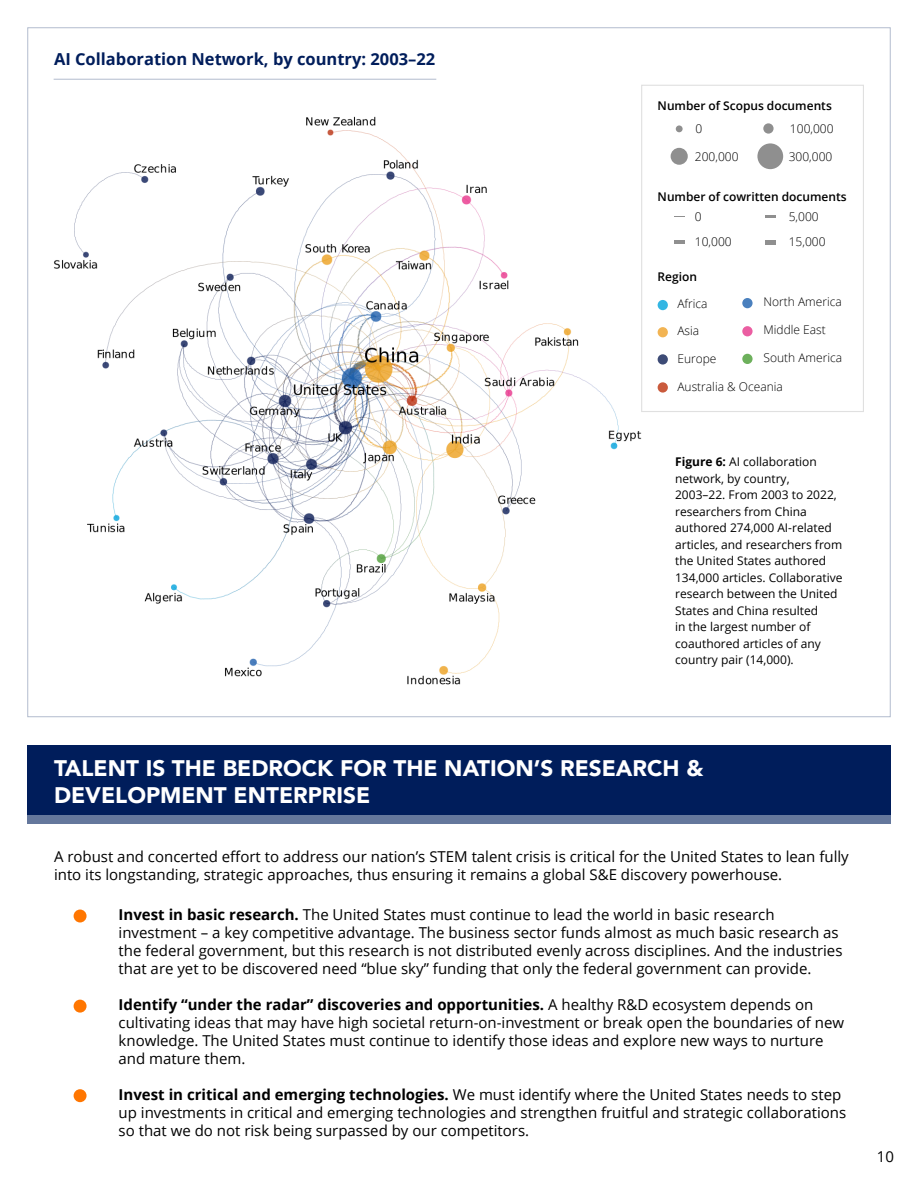
<style>
.page{position:relative;width:918px;height:1188px;background:#fff}
.page>*{position:absolute;margin:0;border:0;box-sizing:border-box;transform-origin:0 0}
.t1{font:900 22.5px/27px "Avenir";color:#fff}
.OPEN_SANS_PARAGRAPH{font:700 16.5px "Open Sans";color:#001d5b}
.OPEN_SANS_PARAGRAPH-2{font:15px/18px "Open Sans";color:#000}
.OPEN_SANS_PARAGRAPH-3{font:12px/16.5px "Open Sans";color:#000}
.OPEN_SANS_PARAGRAPH-4{font:300 12px "Open Sans";color:#000}
.OPEN_SANS_PARAGRAPH-5{font:600 12px "Open Sans";color:#000}
.s1{font-weight:700}
</style>
<div class="page">
<img style="left:54px;top:116px;width:607px;height:569px">
<div style="left:27px;top:745px;width:864px;height:70px;background:#001d5b"></div>
<div style="left:27px;top:815px;width:864px;height:8px;background:#64779c"></div>
<div style="left:74px;top:910px;width:13px;height:12px;background:#ff7600;border-radius:50%"></div>
<div style="left:74px;top:1000px;width:13px;height:13px;background:#ff7600;border-radius:50%"></div>
<div style="left:74px;top:1089px;width:13px;height:13px;background:#ff7600;border-radius:50%"></div>
<hr style="left:54px;top:79px;width:382px;height:1px;background:#64779c">
<div style="left:676px;top:125px;width:7px;height:7px;background:#8f8f8f;border-radius:50%"></div>
<div style="left:763px;top:123px;width:11px;height:11px;background:#8f8f8f;border-radius:50%"></div>
<div style="left:658px;top:300px;width:10px;height:10px;background:#34b6e3;border-radius:50%"></div>
<div style="left:658px;top:327px;width:10px;height:10px;background:#f2b453;border-radius:50%"></div>
<div style="left:658px;top:354px;width:10px;height:11px;background:#3d4b76;border-radius:50%"></div>
<div style="left:658px;top:382px;width:10px;height:11px;background:#ca5b3d;border-radius:50%"></div>
<div style="left:742px;top:298px;width:11px;height:10px;background:#4a80be;border-radius:50%"></div>
<div style="left:742px;top:326px;width:11px;height:10px;background:#eb5ea2;border-radius:50%"></div>
<div style="left:742px;top:354px;width:11px;height:10px;background:#6db05c;border-radius:50%"></div>
<div style="left:671px;top:148px;width:17px;height:17px;background:#8f8f8f;border-radius:50%"></div>
<div style="left:757px;top:143px;width:26px;height:26px;background:#8f8f8f;border-radius:50%"></div>
<svg style="left:765px;top:216px;width:10px;height:2px"></svg>
<hr style="left:675px;top:240px;width:10px;height:4px;background:#8f8f8f">
<div style="left:765px;top:240px;width:10px;height:5px;background:#8f8f8f"></div>
<div style="left:641px;top:85px;width:223px;height:327px;border:1px solid #e0e0e0"></div>
<p class="OPEN_SANS_PARAGRAPH" style="left:54px;top:47px;width:383px">AI Collaboration Network, by country: 2003–22</p>
<p class="OPEN_SANS_PARAGRAPH-5" style="left:658px;top:98px;width:176px">Number of Scopus documents</p>
<p class="OPEN_SANS_PARAGRAPH-4" style="left:696px;top:120px;width:8px">0</p>
<p class="OPEN_SANS_PARAGRAPH-4" style="left:695px;top:148px;width:45px">200,000</p>
<p class="OPEN_SANS_PARAGRAPH-4" style="left:789px;top:148px;width:45px">300,000</p>
<p class="OPEN_SANS_PARAGRAPH-4" style="left:790px;top:121px;width:45px">100,000</p>
<p class="OPEN_SANS_PARAGRAPH-5" style="left:658px;top:188px;width:191px">Number of cowritten documents</p>
<p class="OPEN_SANS_PARAGRAPH-4" style="left:695px;top:209px;width:8px">0</p>
<p class="OPEN_SANS_PARAGRAPH-4" style="left:695px;top:234px;width:38px">10,000</p>
<p class="OPEN_SANS_PARAGRAPH-4" style="left:789px;top:233px;width:38px">15,000</p>
<p class="OPEN_SANS_PARAGRAPH-4" style="left:789px;top:209px;width:31px">5,000</p>
<p class="OPEN_SANS_PARAGRAPH-5" style="left:658px;top:268px;width:41px">Region</p>
<p class="OPEN_SANS_PARAGRAPH-4" style="left:763px;top:294px;width:80px">North America</p>
<p class="OPEN_SANS_PARAGRAPH-4" style="left:763px;top:322px;width:64px">Middle East</p>
<p class="OPEN_SANS_PARAGRAPH-4" style="left:677px;top:296px;width:32px">Africa</p>
<p class="OPEN_SANS_PARAGRAPH-4" style="left:677px;top:323px;width:23px">Asia</p>
<p class="OPEN_SANS_PARAGRAPH-4" style="left:677px;top:351px;width:41px">Europe</p>
<p class="OPEN_SANS_PARAGRAPH-4" style="left:677px;top:378px;width:107px">Australia &amp; Oceania</p>
<p class="OPEN_SANS_PARAGRAPH-4" style="left:763px;top:350px;width:80px">South America</p>
<p class="OPEN_SANS_PARAGRAPH-3" style="left:675px;top:454px;width:169px"><span class="s1">Figure 6:</span> AI collaboration network, by country,<br>2003–22. From 2003 to 2022, researchers from China authored 274,000 AI-related articles, and researchers from the United States authored<br>134,000 articles. Collaborative research between the United<br>States and China resulted<br>in the largest number of coauthored articles of any country pair (14,000).</p>
<p class="t1" style="left:54px;top:754px;width:651px">TALENT IS THE BEDROCK FOR THE NATION’S RESEARCH &amp;<br>DEVELOPMENT ENTERPRISE</p>
<p class="OPEN_SANS_PARAGRAPH-2" style="left:54px;top:847px;width:796px">A robust and concerted effort to address our nation’s STEM talent crisis is critical for the United States to lean fully into its longstanding, strategic approaches, thus ensuring it remains a global S&amp;E discovery powerhouse.</p>
<p class="OPEN_SANS_PARAGRAPH-2" style="left:119px;top:905px;width:725px"><span class="s1">Invest in basic research.</span> The United States must continue to lead the world in basic research investment – a key competitive advantage. The business sector funds almost as much basic research as the federal government, but this research is not distributed evenly across disciplines. And the industries that are yet to be discovered need “blue sky” funding that only the federal government can provide.</p>
<p class="OPEN_SANS_PARAGRAPH-2" style="left:119px;top:995px;width:727px"><span class="s1">Identify “under the radar” discoveries and opportunities.</span> A healthy R&amp;D ecosystem depends on cultivating ideas that may have high societal return-on-investment or break open the boundaries of new knowledge. The United States must continue to identify those ideas and explore new ways to nurture and mature them.</p>
<p class="OPEN_SANS_PARAGRAPH-2" style="left:119px;top:1085px;width:729px"><span class="s1">Invest in critical and emerging technologies.</span> We must identify where the United States needs to step up investments in critical and emerging technologies and strengthen fruitful and strategic collaborations so that we do not risk being surpassed by our competitors.</p>
<p class="OPEN_SANS_PARAGRAPH-2" style="left:877px;top:1147px;width:19px">10</p>
</div>
